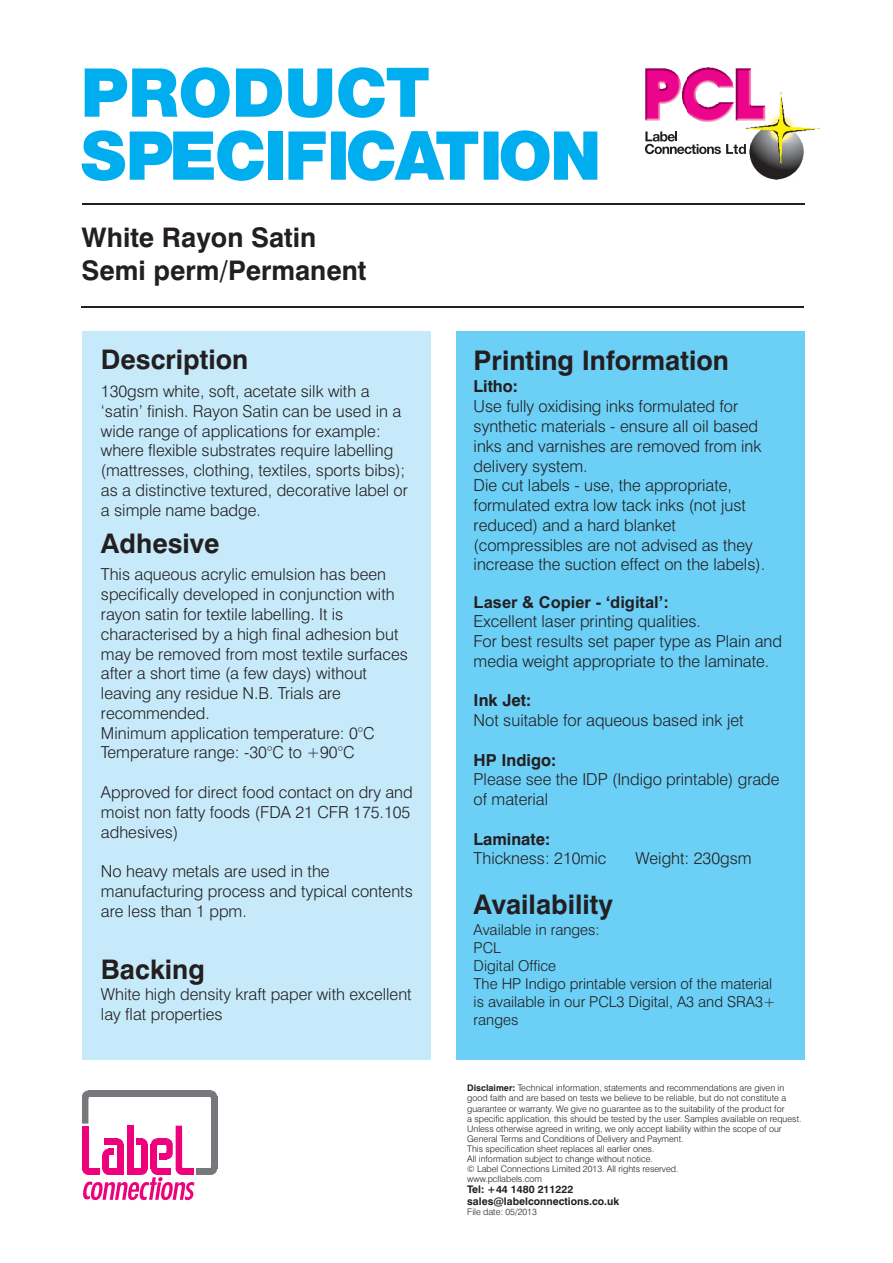
<style>
.page{position:relative;width:893px;height:1263px;background:#fff}
.page>*{position:absolute;margin:0;border:0;box-sizing:border-box;transform-origin:0 0}
.t1{font:900 67.5px "Swiss 721 BT";color:#00aeef}
.t2{font:700 27px/32.4px "Swiss 721 BT";color:#231f20}
.t3{font:300 16.5px/19.8px "Swiss 721 BT";color:#231f20}
.t4{font:700 16.5px "Swiss 721 BT";color:#231f20}
.t5{font:700 16.5px "Arial";color:#231f20}
.t6{font:300 15px/18px "Swiss 721 BT";color:#231f20}
.t7{font:700 10.5px/11.7px "Swiss 721 BT";color:#231f20}
.t8{font:300 9px/10.1px "Swiss 721 BT";color:#231f20}
.s1{font-weight:700}
</style>
<div class="page">
<div style="left:82px;top:331px;width:348px;height:729px;background:#c6eafa"></div>
<svg style="left:85px;top:67px;width:344px;height:51px"></svg>
<svg style="left:82px;top:130px;width:182px;height:51px"></svg>
<div style="left:268px;top:131px;width:15px;height:49px;background:#00aeef"></div>
<svg style="left:288px;top:130px;width:106px;height:51px"></svg>
<svg style="left:436px;top:130px;width:161px;height:51px"></svg>
<hr style="left:82px;top:203px;width:722px;height:1px;background:#231f20">
<hr style="left:82px;top:306px;width:722px;height:1px;background:#231f20">
<div style="left:211px;top:1096px;width:6px;height:73px;background:#76787b"></div>
<div style="left:89px;top:1090px;width:122px;height:7px;background:#76787b"></div>
<div style="left:196px;top:1168px;width:16px;height:7px;background:#76787b"></div>
<svg style="left:210px;top:1090px;width:7px;height:8px"></svg>
<svg style="left:210px;top:1167px;width:7px;height:8px"></svg>
<svg style="left:82px;top:1090px;width:112px;height:110px"></svg>
<div style="left:457px;top:332px;width:348px;height:728px;background:#6bcff6"></div>
<img style="left:645px;top:67px;width:175px;height:113px">
<svg style="left:645px;top:131px;width:101px;height:23px"></svg>
<h2 class="t2" style="left:82px;top:224px;width:286px">White Rayon Satin<br>Semi perm/Permanent</h2>
<h1 class="t1" style="left:395px;top:128px;width:51px">A</h1>
<h2 class="t2" style="left:101px;top:346px;width:149px">Description</h2>
<p class="t3" style="left:101px;top:383px;width:308px">130gsm white, soft, acetate silk with a ‘satin’ finish. Rayon Satin can be used in a wide range of applications for example: where flexible substrates require labelling (mattresses, clothing, textiles, sports bibs); as a distinctive textured, decorative label or a simple name badge.</p>
<h2 class="t2" style="left:101px;top:530px;width:120px">Adhesive</h2>
<p class="t3" style="left:101px;top:566px;width:308px">This aqueous acrylic emulsion has been specifically developed in conjunction with rayon satin for textile labelling. It is characterised by a high final adhesion but may be removed from most textile surfaces after a short time (a few days) without leaving any residue N.B. Trials are recommended.<br>Minimum application temperature: 0°C Temperature range: -30°C to +90°C</p>
<p class="t3" style="left:101px;top:784px;width:313px">Approved for direct food contact on dry and moist non fatty foods (FDA 21 CFR 175.105 adhesives)</p>
<p class="t3" style="left:101px;top:863px;width:313px">No heavy metals are used in the manufacturing process and typical contents are less than 1 ppm.</p>
<h2 class="t2" style="left:101px;top:956px;width:105px">Backing</h2>
<p class="t3" style="left:101px;top:985px;width:312px;line-height:20.7px">White high density kraft paper with excellent lay flat properties</p>
<h2 class="t2" style="left:474px;top:347px;width:257px">Printing Information</h2>
<p class="t4" style="left:474px;top:380px;width:46px">Litho:</p>
<p class="t3" style="left:474px;top:398px;width:293px">Use fully oxidising inks formulated for synthetic materials - ensure all oil based inks and varnishes are removed from ink delivery system.<br>Die cut labels - use, the appropriate, formulated extra low tack inks (not just reduced) and a hard blanket (compressibles are not advised as they increase the suction effect on the labels).</p>
<p class="t5" style="left:474px;top:596px;width:197px">Laser &amp; Copier - ‘digital’:</p>
<p class="t3" style="left:474px;top:613px;width:310px">Excellent laser printing qualities.<br>For best results set paper type as Plain and media weight appropriate to the laminate.</p>
<p class="t4" style="left:474px;top:694px;width:59px">Ink Jet:</p>
<p class="t3" style="left:474px;top:712px;width:271px">Not suitable for aqueous based ink jet</p>
<p class="t4" style="left:474px;top:753px;width:84px">HP Indigo:</p>
<p class="t3" style="left:474px;top:771px;width:307px">Please see the IDP (Indigo printable) grade of material</p>
<p class="t4" style="left:474px;top:832px;width:78px">Laminate:</p>
<p class="t3" style="left:474px;top:850px;width:134px">Thickness: 210mic</p>
<p class="t3" style="left:636px;top:850px;width:117px">Weight: 230gsm</p>
<h2 class="t2" style="left:474px;top:891px;width:141px">Availability</h2>
<p class="t6" style="left:474px;top:922px;width:303px">Available in ranges:<br>PCL<br>Digital Office<br>The HP Indigo printable version of the material is available in our PCL3 Digital, A3 and SRA3+ ranges</p>
<p class="t8" style="left:467px;top:1083px;width:336px"><span class="s1">Disclaimer:</span> Technical information, statements and recommendations are given in good faith and are based on tests we believe to be reliable, but do not constitute a guarantee or warranty. We give no guarantee as to the suitability of the product for<br>a specific application, this should be tested by the user. Samples available on request.<br>Unless otherwise agreed in writing, we only accept liability within the scope of our General Terms and Conditions of Delivery and Payment.<br>This specification sheet replaces all earlier ones.<br>All information subject to change without notice.<br>© Label Connections Limited 2013. All rights reserved.<br>www.pcllabels.com</p>
<p class="t7" style="left:467px;top:1185px;width:154px">Tel: +44 1480 211222 sales@labelconnections.co.uk</p>
<p class="t8" style="left:467px;top:1208px;width:71px">File date: 05/2013</p>
</div>
